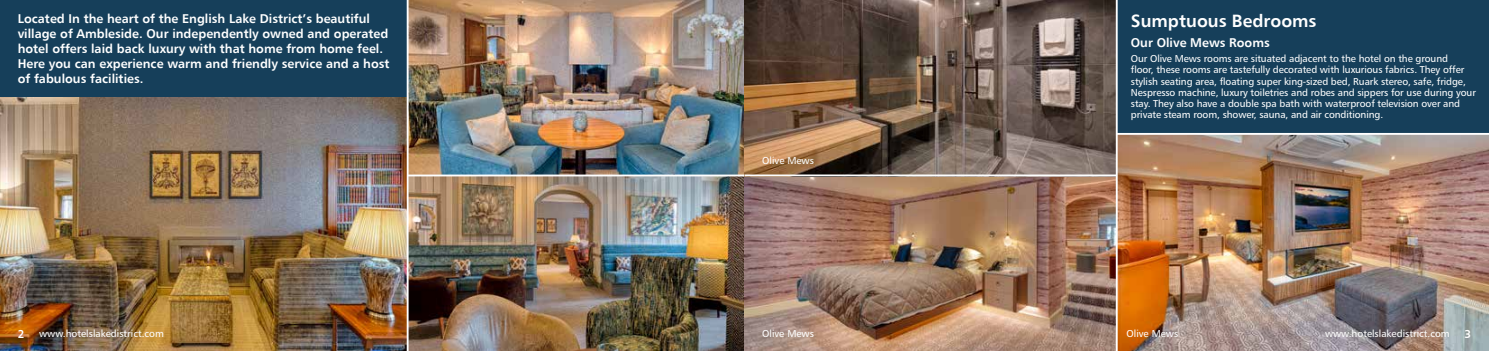
<style>
.page{position:relative;width:1489px;height:351px;background:#fff}
.page>*{position:absolute;margin:0;border:0;box-sizing:border-box;transform-origin:0 0}
.t1{font:17.5px "Humanist 777 BT Bold B";color:#fff}
.t2{font:12.5px/15px "Humanist 777 BT Bold B";color:#fff}
.t3{font:11.25px "Humanist 777 BT Bold B";color:#fff}
.t4{font:10px/11.2px "Humanist 777 BT Roman B";letter-spacing:-.01em;color:#fff}
</style>
<div class="page">
<div style="left:1116px;top:0;width:372px;height:174px;background:#163f5a"></div>
<div style="left:0;top:0;width:408px;height:101px;background:#163f5a"></div>
<img style="left:0;top:97px;width:406px;height:254px">
<img style="left:408px;top:0;width:336px;height:351px">
<img style="left:1117px;top:135px;width:371px;height:216px">
<hr style="left:407px;top:174px;width:337px;height:2px;background:#fff">
<img style="left:744px;top:176px;width:371px;height:175px">
<hr style="left:406px;top:0;width:2px;height:351px;background:#fff">
<img style="left:744px;top:0;width:371px;height:174px">
<hr style="left:1116px;top:133px;width:372px;height:2px;background:#fff">
<hr style="left:1115px;top:0;width:2px;height:351px;background:#fff">
<p class="t2" style="left:18px;top:11px;width:373px">Located In the heart of the English Lake District’s beautiful village of Ambleside. Our independently owned and operated hotel offers laid back luxury with that home from home feel.<br>Here you can experience warm and friendly service and a host of fabulous facilities.</p>
<p class="t4" style="left:762px;top:155px;width:53px">Olive Mews</p>
<h1 class="t1" style="left:1130px;top:10px;width:187px">Sumptuous Bedrooms</h1>
<p class="t2" style="left:1130px;top:35px;width:140px">Our Olive Mews Rooms</p>
<p class="t4" style="left:1130px;top:53px;width:346px">Our Olive Mews rooms are situated adjacent to the hotel on the ground<br>floor, these rooms are tastefully decorated with luxurious fabrics. They offer stylish seating area, floating super king-sized bed, Ruark stereo, safe, fridge, Nespresso machine, luxury toiletries and robes and sippers for use during your stay. They also have a double spa bath with waterproof television over and private steam room, shower, sauna, and air conditioning.</p>
<p class="t3" style="left:18px;top:327px;width:8px">2</p>
<p class="t4" style="left:39px;top:328px;width:126px">www.hotelslakedistrict.com</p>
<p class="t4" style="left:762px;top:328px;width:53px">Olive Mews</p>
<p class="t4" style="left:1126px;top:328px;width:53px">Olive Mews</p>
<p class="t4" style="left:1324px;top:328px;width:126px">www.hotelslakedistrict.com</p>
<p class="t3" style="left:1464px;top:327px;width:8px">3</p>
</div>
